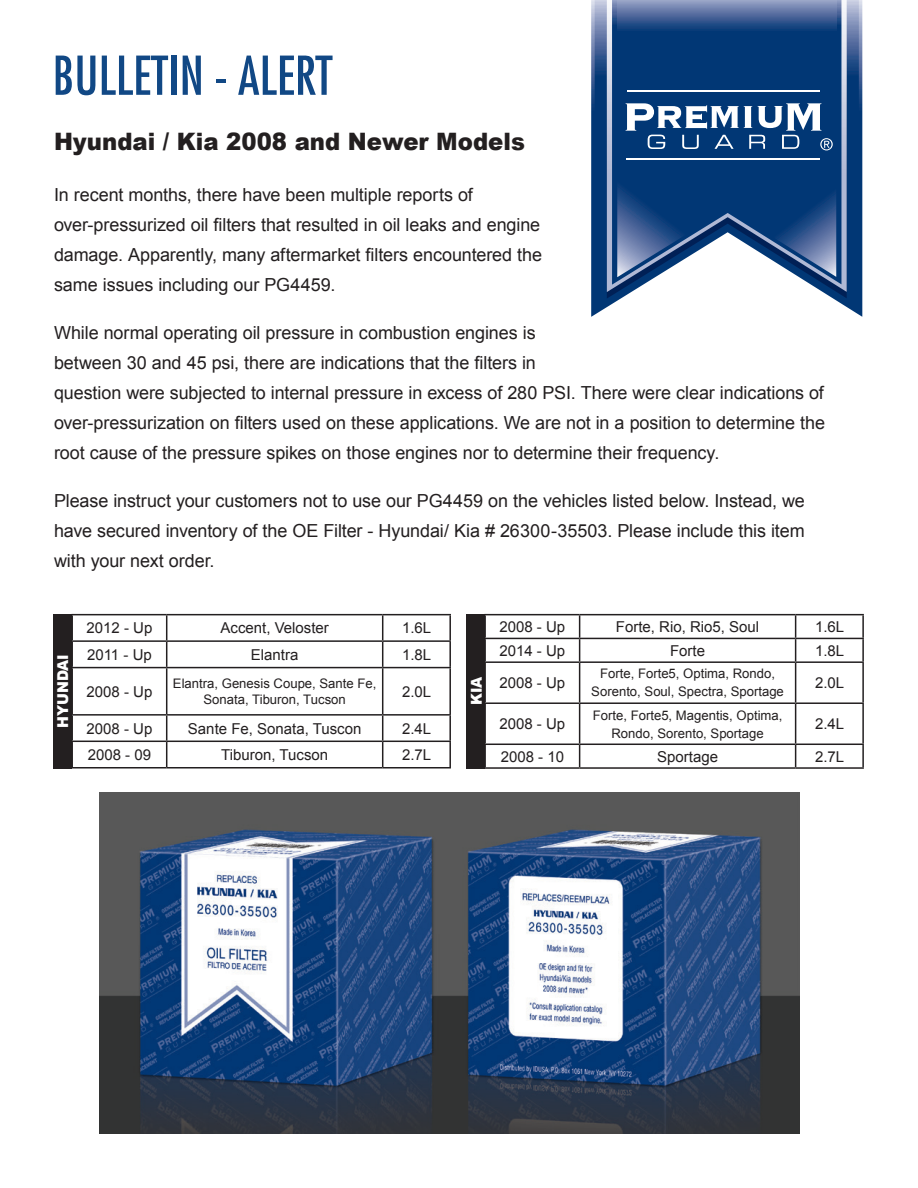
<style>
.page{position:relative;width:918px;height:1188px;background:#fff}
.page>*{position:absolute;margin:0;border:0;box-sizing:border-box;transform-origin:0 0}
.t1{font:condensed 52.05px "Futura LT";color:#114885}
.t2{font:900 24px "Arial";color:#231f20;scale:.95 1}
.t3{font:18px/30px "Arial";letter-spacing:-.005em;color:#231f20}
.t4{font:15px "Arial";color:#231f20}
.t5{font:900 15px "Arial";color:#fff;scale:.95 1}
.t6{font:13.2px/18px "Arial";color:#231f20;text-align:center}
</style>
<div class="page">
<svg style="left:591px;top:0;width:272px;height:317px"></svg>
<svg style="left:595px;top:0;width:264px;height:311px"></svg>
<svg style="left:607px;top:292px;width:240px;height:7px"></svg>
<svg style="left:607px;top:0;width:240px;height:292px"></svg>
<svg style="left:612px;top:0;width:229px;height:285px"></svg>
<svg style="left:617px;top:173px;width:82px;height:104px;background:#345b8e"></svg>
<svg style="left:761px;top:172px;width:75px;height:105px;background:#2f578b"></svg>
<svg style="left:617px;top:0;width:219px;height:65px;background:#264f88"></svg>
<hr style="left:627px;top:159px;width:193px;height:1px;background:#fff">
<hr style="left:627px;top:90px;width:193px;height:1px;background:#fff">
<svg style="left:626px;top:103px;width:207px;height:47px"></svg>
<img style="left:99px;top:792px;width:700px;height:342px">
<hr style="left:71px;top:614px;width:96px;height:1px;background:#231f20">
<hr style="left:71px;top:615px;width:2px;height:25px;background:#231f20">
<hr style="left:167px;top:614px;width:216px;height:1px;background:#231f20">
<hr style="left:383px;top:614px;width:68px;height:1px;background:#231f20">
<hr style="left:449px;top:615px;width:2px;height:25px;background:#231f20">
<hr style="left:71px;top:640px;width:96px;height:2px;background:#231f20">
<hr style="left:71px;top:642px;width:2px;height:25px;background:#231f20">
<hr style="left:167px;top:640px;width:216px;height:2px;background:#231f20">
<svg style="left:166px;top:615px;width:1px;height:52px"></svg>
<hr style="left:383px;top:640px;width:68px;height:2px;background:#231f20">
<svg style="left:382px;top:615px;width:1px;height:52px"></svg>
<hr style="left:449px;top:642px;width:2px;height:25px;background:#231f20">
<hr style="left:71px;top:667px;width:96px;height:1px;background:#231f20">
<hr style="left:71px;top:668px;width:2px;height:46px;background:#231f20">
<hr style="left:167px;top:667px;width:216px;height:1px;background:#231f20">
<hr style="left:166px;top:668px;width:1px;height:46px;background:#231f20">
<hr style="left:383px;top:667px;width:68px;height:1px;background:#231f20">
<hr style="left:382px;top:668px;width:1px;height:46px;background:#231f20">
<hr style="left:449px;top:668px;width:2px;height:46px;background:#231f20">
<hr style="left:71px;top:714px;width:96px;height:2px;background:#231f20">
<hr style="left:71px;top:716px;width:2px;height:25px;background:#231f20">
<hr style="left:167px;top:714px;width:216px;height:2px;background:#231f20">
<hr style="left:383px;top:714px;width:68px;height:2px;background:#231f20">
<hr style="left:449px;top:716px;width:2px;height:25px;background:#231f20">
<hr style="left:71px;top:741px;width:96px;height:1px;background:#231f20">
<hr style="left:71px;top:742px;width:2px;height:25px;background:#231f20">
<hr style="left:167px;top:741px;width:216px;height:1px;background:#231f20">
<svg style="left:166px;top:716px;width:1px;height:51px"></svg>
<hr style="left:383px;top:741px;width:68px;height:1px;background:#231f20">
<svg style="left:382px;top:716px;width:1px;height:51px"></svg>
<hr style="left:449px;top:742px;width:2px;height:25px;background:#231f20">
<hr style="left:71px;top:767px;width:96px;height:2px;background:#231f20">
<hr style="left:167px;top:767px;width:216px;height:2px;background:#231f20">
<hr style="left:383px;top:767px;width:68px;height:2px;background:#231f20">
<div style="left:53px;top:614px;width:19px;height:154px;background:#231f20"></div>
<div style="left:467px;top:614px;width:18px;height:154px;background:#231f20"></div>
<hr style="left:484px;top:614px;width:96px;height:1px;background:#231f20">
<hr style="left:484px;top:615px;width:2px;height:23px;background:#231f20">
<hr style="left:580px;top:614px;width:216px;height:1px;background:#231f20">
<hr style="left:796px;top:614px;width:68px;height:1px;background:#231f20">
<hr style="left:862px;top:615px;width:2px;height:23px;background:#231f20">
<hr style="left:484px;top:638px;width:96px;height:1px;background:#231f20">
<hr style="left:484px;top:639px;width:2px;height:22px;background:#231f20">
<hr style="left:580px;top:638px;width:216px;height:1px;background:#231f20">
<svg style="left:579px;top:615px;width:1px;height:46px"></svg>
<hr style="left:796px;top:638px;width:68px;height:1px;background:#231f20">
<svg style="left:795px;top:615px;width:1px;height:46px"></svg>
<hr style="left:862px;top:639px;width:2px;height:22px;background:#231f20">
<hr style="left:484px;top:661px;width:96px;height:2px;background:#231f20">
<hr style="left:484px;top:663px;width:2px;height:39px;background:#231f20">
<hr style="left:580px;top:661px;width:216px;height:2px;background:#231f20">
<hr style="left:579px;top:663px;width:1px;height:39px;background:#231f20">
<hr style="left:796px;top:661px;width:68px;height:2px;background:#231f20">
<hr style="left:795px;top:663px;width:1px;height:39px;background:#231f20">
<hr style="left:862px;top:663px;width:2px;height:39px;background:#231f20">
<hr style="left:484px;top:702px;width:96px;height:2px;background:#231f20">
<hr style="left:484px;top:704px;width:2px;height:40px;background:#231f20">
<hr style="left:580px;top:702px;width:216px;height:2px;background:#231f20">
<hr style="left:579px;top:704px;width:1px;height:40px;background:#231f20">
<hr style="left:796px;top:702px;width:68px;height:2px;background:#231f20">
<hr style="left:795px;top:704px;width:1px;height:40px;background:#231f20">
<hr style="left:862px;top:704px;width:2px;height:40px;background:#231f20">
<hr style="left:484px;top:744px;width:96px;height:1px;background:#231f20">
<hr style="left:484px;top:745px;width:2px;height:22px;background:#231f20">
<hr style="left:580px;top:744px;width:216px;height:1px;background:#231f20">
<svg style="left:579px;top:745px;width:1px;height:22px"></svg>
<hr style="left:796px;top:744px;width:68px;height:1px;background:#231f20">
<svg style="left:795px;top:745px;width:1px;height:22px"></svg>
<hr style="left:862px;top:745px;width:2px;height:22px;background:#231f20">
<hr style="left:484px;top:767px;width:96px;height:2px;background:#231f20">
<hr style="left:580px;top:767px;width:216px;height:2px;background:#231f20">
<hr style="left:796px;top:767px;width:68px;height:2px;background:#231f20">
<p class="t1" style="left:52px;top:44px;width:281px">BULLETIN - ALERT</p>
<p class="t2" style="left:54px;top:128px;width:497px">Hyundai / Kia 2008 and Newer Models</p>
<p class="t3" style="left:54px;top:180px;width:490px">In recent months, there have been multiple reports of over-pressurized oil filters that resulted in oil leaks and engine damage. Apparently, many aftermarket filters encountered the same issues including our PG4459.</p>
<p class="t3" style="left:54px;top:318px;width:773px">While normal operating oil pressure in combustion engines is<br>between 30 and 45 psi, there are indications that the filters in<br>question were subjected to internal pressure in excess of 280 PSI. There were clear indications of over-pressurization on filters used on these applications. We are not in a position to determine the root cause of the pressure spikes on those engines nor to determine their frequency.</p>
<p class="t3" style="left:54px;top:486px;width:752px;text-align:justify">Please instruct your customers not to use our PG4459 on the vehicles listed below. Instead, we have secured inventory of the OE Filter - Hyundai/ Kia # 26300-35503. Please include this item with your next order.</p>
<p class="t5" style="left:55px;top:728px;width:79px;rotate:-90deg">HYUNDAI</p>
<p class="t4" style="left:87px;top:618px;width:67px">2012 - Up</p>
<p class="t4" style="left:221px;top:618px;width:110px">Accent, Veloster</p>
<p class="t4" style="left:402px;top:618px;width:31px">1.6L</p>
<p class="t4" style="left:87px;top:645px;width:66px">2011 - Up</p>
<p class="t4" style="left:251px;top:645px;width:49px">Elantra</p>
<p class="t4" style="left:402px;top:645px;width:31px">1.8L</p>
<p class="t4" style="left:87px;top:682px;width:67px">2008 - Up</p>
<p class="t6" style="left:173px;top:676px;width:205px;line-height:15.8px">Elantra, Genesis Coupe, Sante Fe,<br>Sonata, Tiburon, Tucson</p>
<p class="t4" style="left:402px;top:682px;width:31px">2.0L</p>
<p class="t4" style="left:87px;top:718px;width:67px">2008 - Up</p>
<p class="t4" style="left:188px;top:718px;width:175px">Sante Fe, Sonata, Tuscon</p>
<p class="t4" style="left:402px;top:718px;width:31px">2.4L</p>
<p class="t4" style="left:88px;top:745px;width:65px">2008 - 09</p>
<p class="t4" style="left:221px;top:745px;width:108px">Tiburon, Tucson</p>
<p class="t4" style="left:402px;top:745px;width:31px">2.7L</p>
<p class="t5" style="left:468px;top:705px;width:32px;rotate:-90deg">KIA</p>
<p class="t4" style="left:499px;top:617px;width:67px">2008 - Up</p>
<p class="t4" style="left:616px;top:617px;width:145px">Forte, Rio, Rio5, Soul</p>
<p class="t4" style="left:815px;top:617px;width:31px">1.6L</p>
<p class="t4" style="left:499px;top:641px;width:67px">2014 - Up</p>
<p class="t4" style="left:670px;top:641px;width:37px">Forte</p>
<p class="t4" style="left:815px;top:641px;width:31px">1.8L</p>
<p class="t4" style="left:499px;top:673px;width:67px">2008 - Up</p>
<p class="t6" style="left:591px;top:665px;width:194px">Forte, Forte5, Optima, Rondo,<br>Sorento, Soul, Spectra, Sportage</p>
<p class="t4" style="left:815px;top:673px;width:31px">2.0L</p>
<p class="t4" style="left:499px;top:714px;width:67px">2008 - Up</p>
<p class="t6" style="left:593px;top:706px;width:191px">Forte, Forte5, Magentis, Optima,<br>Rondo, Sorento, Sportage</p>
<p class="t4" style="left:815px;top:714px;width:31px">2.4L</p>
<p class="t4" style="left:501px;top:747px;width:65px">2008 - 10</p>
<p class="t4" style="left:657px;top:747px;width:62px">Sportage</p>
<p class="t4" style="left:815px;top:747px;width:31px">2.7L</p>
</div>
